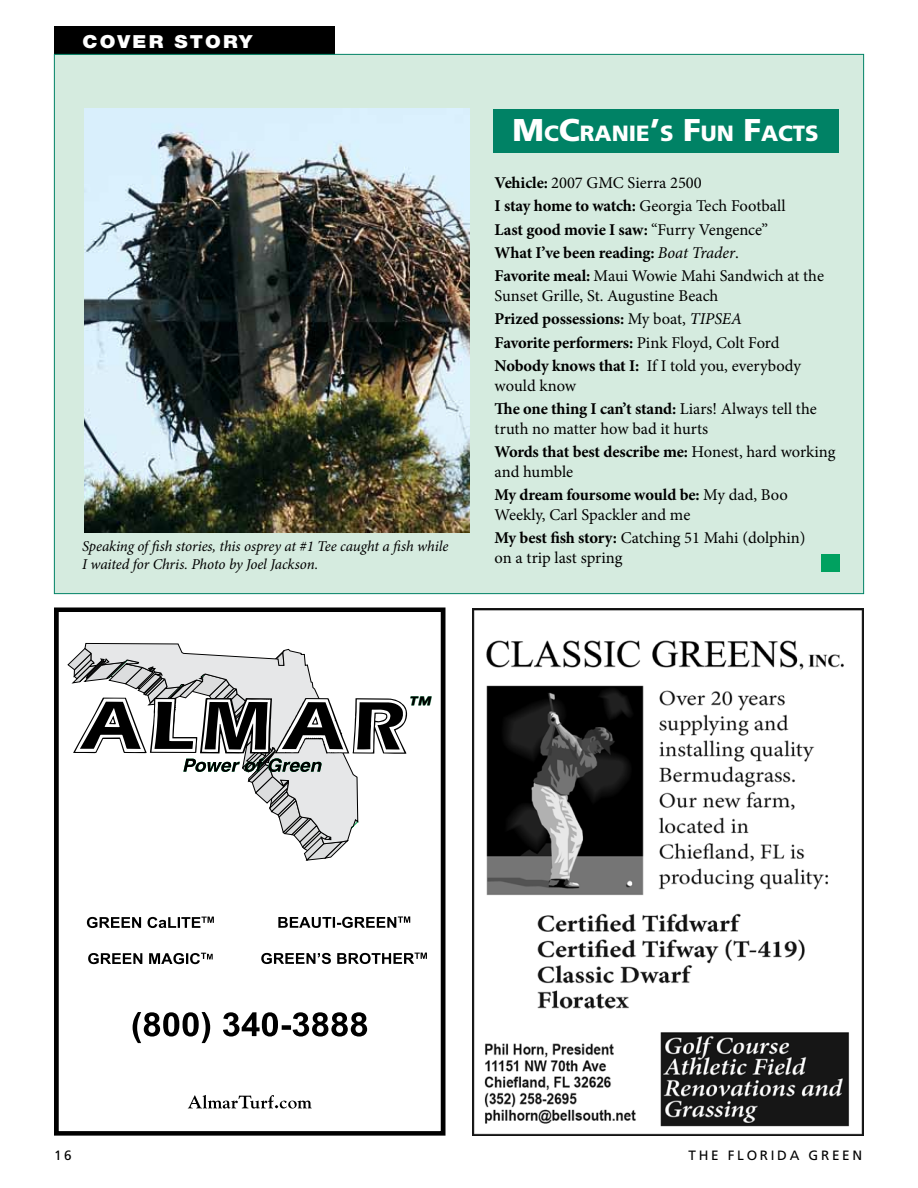
<style>
.page{position:relative;width:918px;height:1188px;background:#fff}
.page>*{position:absolute;margin:0;border:0;box-sizing:border-box;transform-origin:0 0}
.t1{font:900 22.05px "Frutiger";color:#fff}
.t2{font:italic 700 21.6px "Helvetica";color:#00a94f;scale:1.05 1}
.t3{font:900 18px "Helvetica Neue";letter-spacing:.11em;color:#fff;scale:1.1 1}
.t4{font:16.5px/23.2px "Minion Pro";color:#000}
.t5{font:700 16.5px/23.2px "Minion Pro";color:#000}
.t6{font:italic 15px/18px "Minion Pro";letter-spacing:-.01em;color:#000}
.t7{font:13.5px "Frutiger";letter-spacing:.2em;color:#000}
.s1{font-size:31.5px}
.s2{font-weight:700}
.s3{font-style:italic}
.s4{font-weight:400}
</style>
<div class="page">
<div style="left:54px;top:26px;width:281px;height:29px;background:#000"></div>
<div style="left:54px;top:54px;width:810px;height:540px;background:#d5ebdf;border:1px solid #008265"></div>
<div style="left:822px;top:554px;width:18px;height:18px;background:#00a160"></div>
<div style="left:494px;top:109px;width:345px;height:44px;background:#008265"></div>
<img style="left:84px;top:108px;width:386px;height:424px">
<div style="left:54px;top:608px;width:391px;height:528px;border:5px solid #000"></div>
<svg style="left:88px;top:953px;width:125px;height:11px"></svg>
<svg style="left:87px;top:917px;width:127px;height:11px"></svg>
<svg style="left:261px;top:953px;width:166px;height:11px"></svg>
<svg style="left:278px;top:916px;width:132px;height:12px"></svg>
<svg style="left:188px;top:1095px;width:124px;height:14px"></svg>
<svg style="left:133px;top:1012px;width:234px;height:31px"></svg>
<svg style="left:85px;top:643px;width:96px;height:5px"></svg>
<svg style="left:68px;top:648px;width:340px;height:212px"></svg>
<img style="left:472px;top:609px;width:392px;height:526px">
<p class="t3" style="left:82px;top:30px;width:156px">COVER STORY</p>
<p class="t6" style="left:82px;top:537px;width:368px">Speaking of fish stories, this osprey at #1 Tee caught a fish while<br>I waited for Chris. Photo by Joel Jackson.</p>
<h1 class="t1" style="left:513px;top:120px;width:280px"><span class="s1">M</span>C<span class="s1">C</span>RANIE<span class="s1">’</span>S <span class="s1">F</span>UN <span class="s1">F</span>ACTS</h1>
<p class="t4" style="left:495px;top:171px;width:331px"><span class="s2">Vehicle:</span> 2007 GMC Sierra 2500<br><span class="s2">I stay home to watch:</span> Georgia Tech Football<br><span class="s2">Last good movie I saw:</span> “Furry Vengence”<br><span class="s2">What I’ve been reading:</span> <span class="s3">Boat Trader</span>.<br><span class="s2">Favorite meal:</span> Maui Wowie Mahi Sandwich at the</p>
<p class="t4" style="left:495px;top:284px;width:308px">Sunset Grille, St. Augustine Beach<br><span class="s2">Prized possessions:</span> My boat, <span class="s3">TIPSEA </span><span class="s2">Favorite performers:</span> Pink Floyd, Colt Ford <span class="s2">Nobody knows that I:</span> If I told you, everybody</p>
<p class="t4" style="left:495px;top:374px;width:324px">would know<br><span class="s2">The one thing I can’t stand:</span> Liars! Always tell the</p>
<p class="t4" style="left:495px;top:417px;width:342px">truth no matter how bad it hurts<br><span class="s2">Words that best describe me:</span> Honest, hard working</p>
<p class="t5" style="left:495px;top:460px;width:295px"><span class="s4">and humble<br></span>My dream foursome would be: <span class="s4">My dad, Boo</span></p>
<p class="t4" style="left:495px;top:503px;width:313px">Weekly, Carl Spackler and me<br><span class="s2">My best fish story:</span> Catching 51 Mahi (dolphin)</p>
<p class="t4" style="left:495px;top:546px;width:129px">on a trip last spring</p>
<h2 class="t2" style="left:406px;top:691px;width:23px">™</h2>
<p class="t7" style="left:54px;top:1147px;width:19px">16</p>
<p class="t7" style="left:688px;top:1147px;width:175px">THE FLORIDA GREEN</p>
</div>
